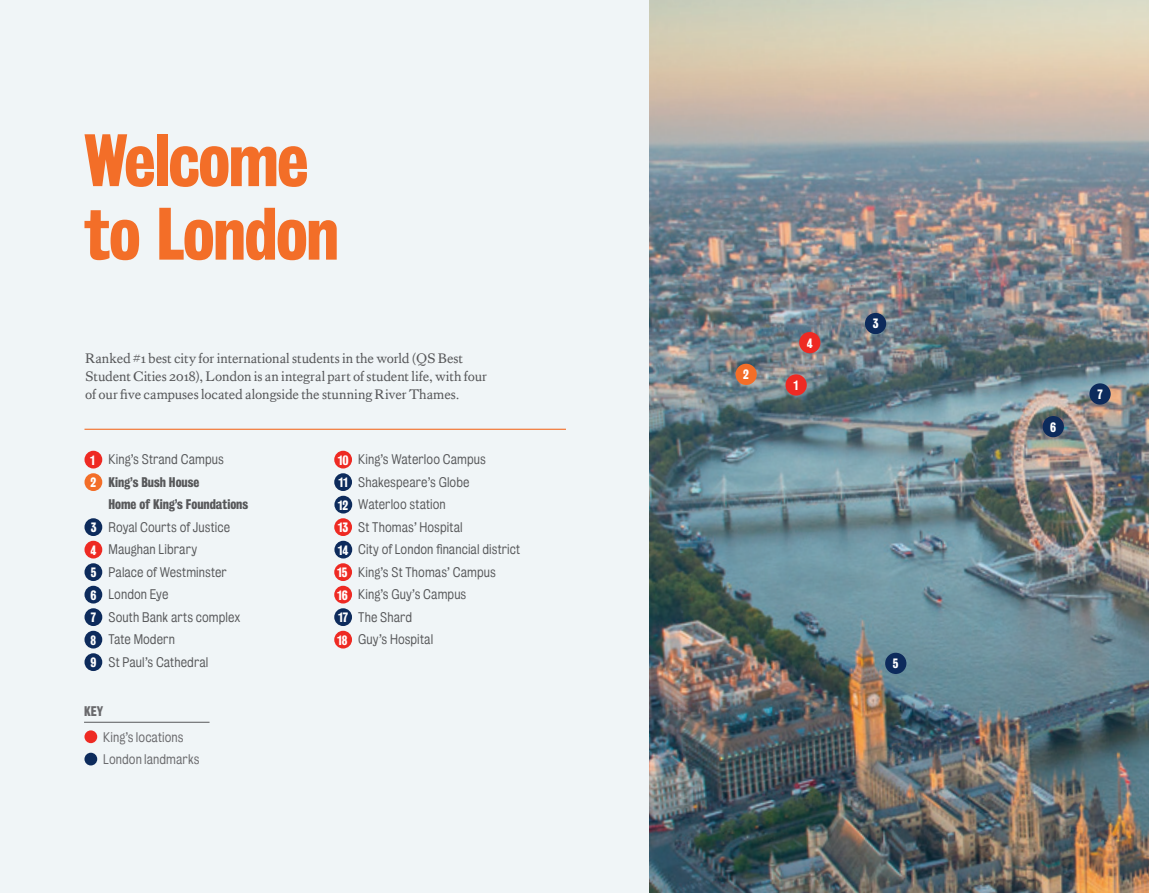
<style>
.page{position:relative;width:1149px;height:893px;background:#fff}
.page>*{position:absolute;margin:0;border:0;box-sizing:border-box;transform-origin:0 0}
.PAGE_TITLE{font:67.5px/73.5px "Kings Bureau Grot Three Seven";letter-spacing:-.02em;color:#f36e28}
.BODY_COPY{font:14.25px/18px "Kings Caslon Text";letter-spacing:-.005em;color:#57585a}
.t1{font:12.75px "Kings Bureau Grot Five One";letter-spacing:.005em;color:#57585a}
.t2{font:12.75px/22.5px "Kings Bureau Grot Three Seven";color:#57585a}
.t3{font:12.75px "Kings Bureau Grot Five One";letter-spacing:.005em;color:#69696c}
.t4{font:12.75px "Kings Bureau Grot Three Seven";color:#69696c}
.t5{font:12.3px "Kings Bureau Grot Three Seven";letter-spacing:.005em;color:#fff}
</style>
<div class="page">
<img style="left:648px;top:0;width:500px;height:893px">
<div style="left:0;top:0;width:648px;height:893px;background:#f0f5f7"></div>
<hr style="left:84px;top:429px;width:482px;height:1px;background:#f36e28">
<div style="left:799px;top:332px;width:21px;height:21px;background:#ee2a23;border-radius:50%"></div>
<div style="left:884px;top:653px;width:22px;height:21px;background:#0d2b5c;border-radius:50%"></div>
<div style="left:1042px;top:416px;width:21px;height:21px;background:#0d2b5c;border-radius:50%"></div>
<div style="left:1089px;top:383px;width:21px;height:22px;background:#0d2b5c;border-radius:50%"></div>
<div style="left:864px;top:313px;width:21px;height:21px;background:#0d2b5c;border-radius:50%"></div>
<div style="left:735px;top:364px;width:21px;height:21px;background:#f36e28;border-radius:50%"></div>
<div style="left:785px;top:374px;width:21px;height:22px;background:#ee2a23;border-radius:50%"></div>
<div style="left:84px;top:451px;width:18px;height:17px;background:#ee2a23;border-radius:50%"></div>
<div style="left:84px;top:473px;width:18px;height:18px;background:#f36e28;border-radius:50%"></div>
<div style="left:84px;top:518px;width:18px;height:18px;background:#0d2b5c;border-radius:50%"></div>
<div style="left:84px;top:541px;width:18px;height:17px;background:#ee2a23;border-radius:50%"></div>
<div style="left:84px;top:563px;width:18px;height:18px;background:#0d2b5c;border-radius:50%"></div>
<div style="left:84px;top:586px;width:18px;height:17px;background:#0d2b5c;border-radius:50%"></div>
<div style="left:84px;top:608px;width:18px;height:18px;background:#0d2b5c;border-radius:50%"></div>
<div style="left:84px;top:631px;width:18px;height:17px;background:#0d2b5c;border-radius:50%"></div>
<div style="left:84px;top:653px;width:18px;height:18px;background:#0d2b5c;border-radius:50%"></div>
<div style="left:334px;top:451px;width:18px;height:17px;background:#ee2a23;border-radius:50%"></div>
<div style="left:334px;top:473px;width:18px;height:18px;background:#0d2b5c;border-radius:50%"></div>
<div style="left:334px;top:496px;width:18px;height:17px;background:#0d2b5c;border-radius:50%"></div>
<div style="left:334px;top:518px;width:18px;height:18px;background:#ee2a23;border-radius:50%"></div>
<div style="left:334px;top:541px;width:18px;height:17px;background:#0d2b5c;border-radius:50%"></div>
<div style="left:334px;top:563px;width:18px;height:18px;background:#ee2a23;border-radius:50%"></div>
<div style="left:334px;top:586px;width:18px;height:17px;background:#ee2a23;border-radius:50%"></div>
<div style="left:334px;top:608px;width:18px;height:18px;background:#0d2b5c;border-radius:50%"></div>
<div style="left:334px;top:631px;width:18px;height:17px;background:#ee2a23;border-radius:50%"></div>
<div style="left:84px;top:730px;width:13px;height:13px;background:#ee2a23;border-radius:50%"></div>
<div style="left:84px;top:753px;width:13px;height:12px;background:#0d2b5c;border-radius:50%"></div>
<hr style="left:84px;top:722px;width:125px;height:1px;background:#57585a">
<p class="PAGE_TITLE" style="left:84px;top:124px;width:256px">Welcome to London</p>
<p class="BODY_COPY" style="left:85px;top:350px;width:403px">Ranked #1 best city for international students in the world (QS Best<br>Student Cities 2018), London is an integral part of student life, with four of our five campuses located alongside the stunning River Thames.</p>
<p class="t5" style="left:90px;top:453px;width:6px">1</p>
<p class="t1" style="left:108px;top:452px;width:117px">King’s Strand Campus</p>
<p class="t5" style="left:90px;top:475px;width:7px">2</p>
<p class="t2" style="left:108px;top:471px;width:141px">King’s Bush House<br>Home of King’s Foundations</p>
<p class="t5" style="left:91px;top:520px;width:7px">3</p>
<p class="t1" style="left:108px;top:520px;width:123px">Royal Courts of Justice</p>
<p class="t5" style="left:90px;top:543px;width:7px">4</p>
<p class="t1" style="left:108px;top:542px;width:90px">Maughan Library</p>
<p class="t5" style="left:91px;top:565px;width:7px">5</p>
<p class="t1" style="left:108px;top:565px;width:120px">Palace of Westminster</p>
<p class="t5" style="left:90px;top:588px;width:8px">6</p>
<p class="t1" style="left:108px;top:587px;width:61px">London Eye</p>
<p class="t5" style="left:91px;top:610px;width:7px">7</p>
<p class="t1" style="left:108px;top:610px;width:133px">South Bank arts complex</p>
<p class="t5" style="left:90px;top:633px;width:7px">8</p>
<p class="t1" style="left:108px;top:632px;width:68px">Tate Modern</p>
<p class="t5" style="left:90px;top:655px;width:8px">9</p>
<p class="t1" style="left:108px;top:655px;width:101px">St Paul’s Cathedral</p>
<p class="t4" style="left:84px;top:704px;width:21px">KEY</p>
<p class="t3" style="left:103px;top:730px;width:82px">King’s locations</p>
<p class="t3" style="left:103px;top:752px;width:98px">London landmarks</p>
<p class="t5" style="left:337px;top:453px;width:12px">10</p>
<p class="t1" style="left:358px;top:452px;width:129px">King’s Waterloo Campus</p>
<p class="t5" style="left:338px;top:475px;width:11px">11</p>
<p class="t1" style="left:358px;top:475px;width:113px">Shakespeare’s Globe</p>
<p class="t5" style="left:338px;top:498px;width:12px">12</p>
<p class="t1" style="left:358px;top:497px;width:89px">Waterloo station</p>
<p class="t5" style="left:338px;top:520px;width:12px">13</p>
<p class="t1" style="left:358px;top:520px;width:106px">St Thomas’ Hospital</p>
<p class="t5" style="left:338px;top:543px;width:12px">14</p>
<p class="t1" style="left:358px;top:542px;width:163px">City of London financial district</p>
<p class="t5" style="left:337px;top:565px;width:12px">15</p>
<p class="t1" style="left:358px;top:565px;width:139px">King’s St Thomas’ Campus</p>
<p class="t5" style="left:337px;top:588px;width:12px">16</p>
<p class="t1" style="left:358px;top:587px;width:110px">King’s Guy’s Campus</p>
<p class="t5" style="left:338px;top:610px;width:11px">17</p>
<p class="t1" style="left:358px;top:610px;width:55px">The Shard</p>
<p class="t5" style="left:337px;top:633px;width:12px">18</p>
<p class="t1" style="left:358px;top:632px;width:76px">Guy’s Hospital</p>
<p class="t5" style="left:743px;top:367px;width:7px">2</p>
<p class="t5" style="left:806px;top:336px;width:7px">4</p>
<p class="t5" style="left:793px;top:378px;width:6px">1</p>
<p class="t5" style="left:872px;top:317px;width:7px">3</p>
<p class="t5" style="left:892px;top:656px;width:7px">5</p>
<p class="t5" style="left:1049px;top:420px;width:8px">6</p>
<p class="t5" style="left:1097px;top:387px;width:7px">7</p>
</div>
